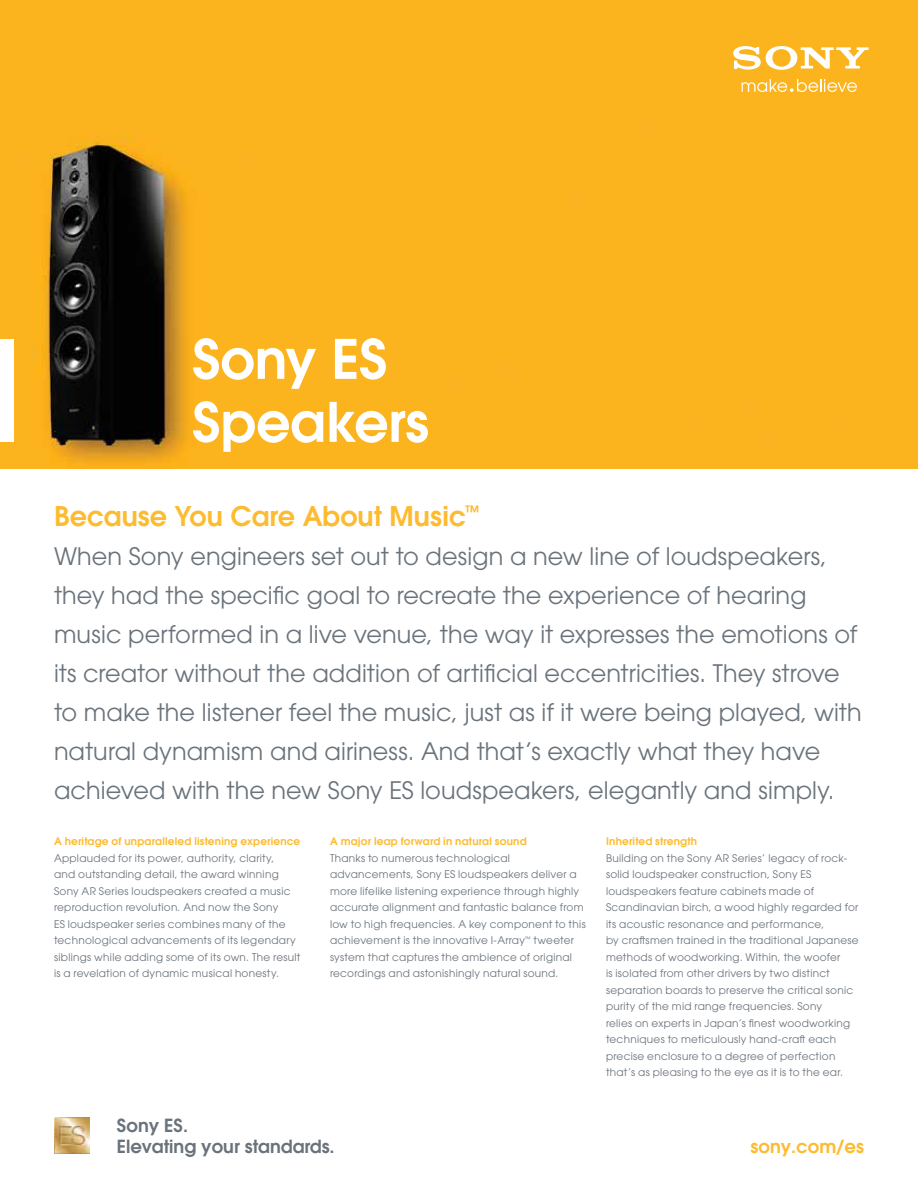
<style>
.page{position:relative;width:918px;height:1188px;background:#fff}
.page>*{position:absolute;margin:0;border:0;box-sizing:border-box;transform-origin:0 0}
.t1{font:600 54px/63px "ITC Avant Garde Std";letter-spacing:-.01em;color:#fff}
.t2{font:600 27px "ITC Avant Garde Std";color:#fdbb30}
.t3{font:24px/39px "ITC Avant Garde Std";color:#6a737b}
.t4{font:600 18px/21px "ITC Avant Garde Std";color:#6a737b}
.t5{font:600 18px "ITC Avant Garde Std";color:#fdbb30}
.t6{font:10.5px/16.5px "ITC Avant Garde Std";letter-spacing:.025em;color:#6a737b}
.t7{font:600 10.5px "ITC Avant Garde Std";letter-spacing:.02em;color:#fdbb30}
</style>
<div class="page">
<img style="left:0;top:0;width:918px;height:469px">
<div style="left:0;top:339px;width:14px;height:103px;background:#fff"></div>
<svg style="left:742px;top:79px;width:115px;height:13px"></svg>
<svg style="left:733px;top:46px;width:136px;height:24px"></svg>
<img style="left:54px;top:1118px;width:35px;height:35px">
<h1 class="t1" style="left:192px;top:327px;width:238px">Sony ES<br>Speakers</h1>
<h2 class="t2" style="left:54px;top:498px;width:429px">Because You Care About Music<sup>™</sup></h2>
<p class="t3" style="left:54px;top:536px;width:809px">When Sony engineers set out to design a new line of loudspeakers, they had the specific goal to recreate the experience of hearing music performed in a live venue, the way it expresses the emotions of its creator without the addition of artificial eccentricities. They strove to make the listener feel the music, just as if it were being played, with natural dynamism and airiness. And that’s exactly what they have achieved with the new Sony ES loudspeakers, elegantly and simply.</p>
<p class="t7" style="left:54px;top:834px;width:248px">A heritage of unparalleled listening experience</p>
<p class="t6" style="left:54px;top:849px;width:248px">Applauded for its power, authority, clarity,<br>and outstanding detail, the award winning Sony AR Series loudspeakers created a music reproduction revolution. And now the Sony<br>ES loudspeaker series combines many of the technological advancements of its legendary siblings while adding some of its own. The result is a revelation of dynamic musical honesty.</p>
<p class="t7" style="left:330px;top:834px;width:198px">A major leap forward in natural sound</p>
<p class="t6" style="left:330px;top:849px;width:257px">Thanks to numerous technological advancements, Sony ES loudspeakers deliver a more lifelike listening experience through highly accurate alignment and fantastic balance from low to high frequencies. A key component to this achievement is the innovative I-Array<sup>™</sup> tweeter system that captures the ambience of original recordings and astonishingly natural sound.</p>
<p class="t7" style="left:606px;top:834px;width:93px">Inherited strength</p>
<p class="t6" style="left:606px;top:849px;width:254px">Building on the Sony AR Series’ legacy of rock&shy;solid loudspeaker construction, Sony ES loudspeakers feature cabinets made of Scandinavian birch, a wood highly regarded for its acoustic resonance and performance,<br>by craftsmen trained in the traditional Japanese methods of woodworking. Within, the woofer<br>is isolated from other drivers by two distinct separation boards to preserve the critical sonic purity of the mid range frequencies. Sony<br>relies on experts in Japan’s finest woodworking techniques to meticulously hand-craft each precise enclosure to a degree of perfection that’s as pleasing to the eye as it is to the ear.</p>
<h3 class="t4" style="left:117px;top:1115px;width:220px">Sony ES.<br>Elevating your standards.</h3>
<h3 class="t5" style="left:751px;top:1135px;width:115px">sony.com/es</h3>
</div>
